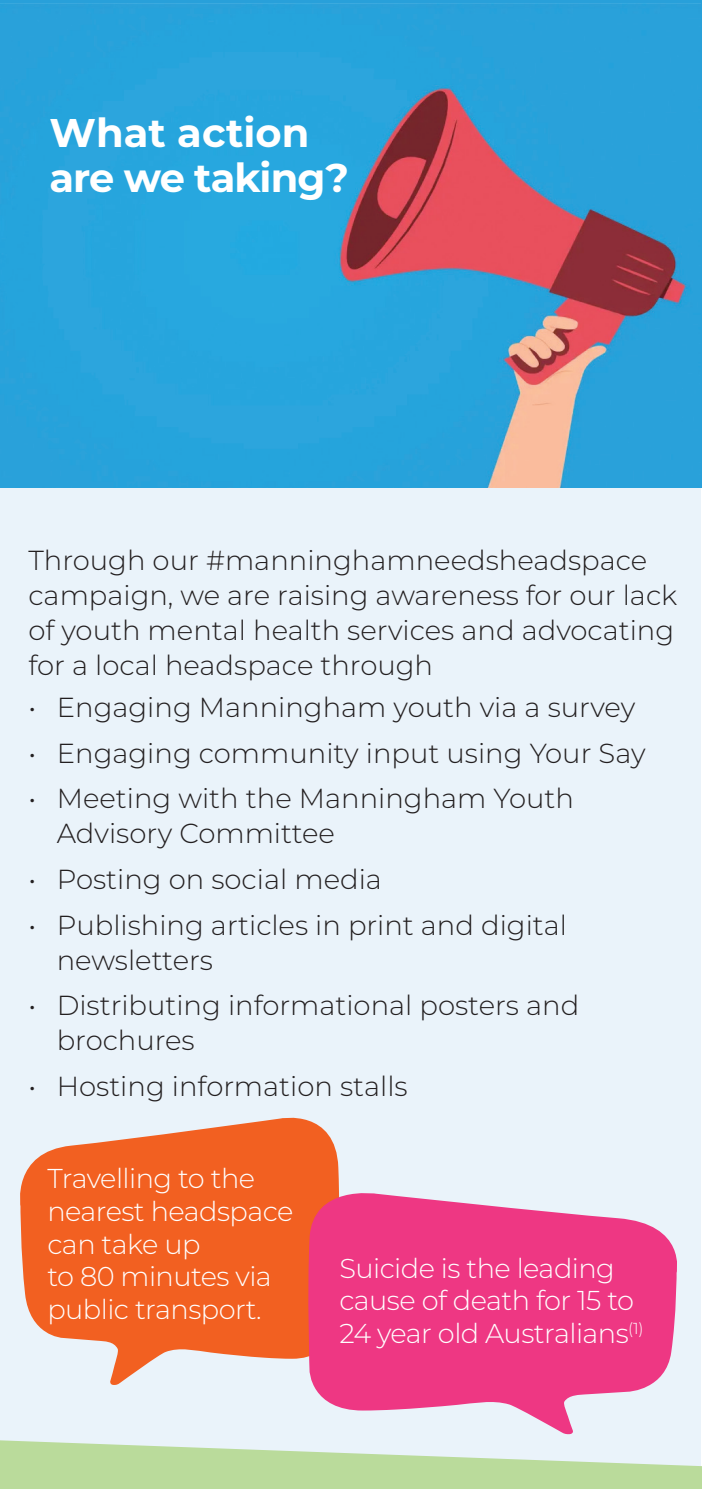
<style>
.page{position:relative;width:702px;height:1489px;background:#fff}
.page>*{position:absolute;margin:0;border:0;box-sizing:border-box;transform-origin:0 0}
.t1{font:700 40px/45px "Montserrat";letter-spacing:-.01em;color:#fff}
.bullets{font:300 27.5px/35px "Montserrat";color:#231f20}
.body{font:300 27.5px/35px "Montserrat";color:#231f20}
.t2{font:300 27.25px/32.8px "Montserrat";letter-spacing:-.02em;color:#fff}
</style>
<div class="page">
<div style="left:0;top:226px;width:700px;height:1262px;background:#eaf3fa"></div>
<svg style="left:20px;top:1117px;width:319px;height:267px;fill:#f26021"></svg>
<img style="left:0;top:3px;width:700px;height:485px">
<svg style="left:307px;top:1184px;width:370px;height:250px;fill:#ee3783"></svg>
<svg style="left:0;top:1440px;width:702px;height:48px"></svg>
<h2 class="t1" style="left:50px;top:108px;width:301px">What action are we taking?</h2>
<p class="body" style="left:28px;top:541px;width:650px">Through our #manninghamneedsheadspace campaign, we are raising awareness for our lack of youth mental health services and advocating for a local headspace through</p>
<p class="bullets" style="left:28px;top:688px;width:608px">• Engaging Manningham youth via a survey</p>
<p class="bullets" style="left:28px;top:734px;width:618px">• Engaging community input using Your Say</p>
<p class="bullets" style="left:57px;top:780px;width:519px;text-indent:-28px">• Meeting with the Manningham Youth<br>Advisory Committee</p>
<p class="bullets" style="left:28px;top:860px;width:355px">• Posting on social media</p>
<p class="bullets" style="left:57px;top:906px;width:512px;text-indent:-28px">• Publishing articles in print and digital newsletters</p>
<p class="bullets" style="left:57px;top:987px;width:524px;text-indent:-28px">• Distributing informational posters and brochures</p>
<p class="bullets" style="left:28px;top:1067px;width:381px">• Hosting information stalls</p>
<p class="t2" style="left:47px;top:1161px;width:247px">Travelling to the nearest headspace can take up<br>to 80 minutes via public transport.</p>
<p class="t2" style="left:339px;top:1250px;width:306px">Suicide is the leading cause of death for 15 to<br>24 year old Australians<sup>(1)</sup></p>
</div>
